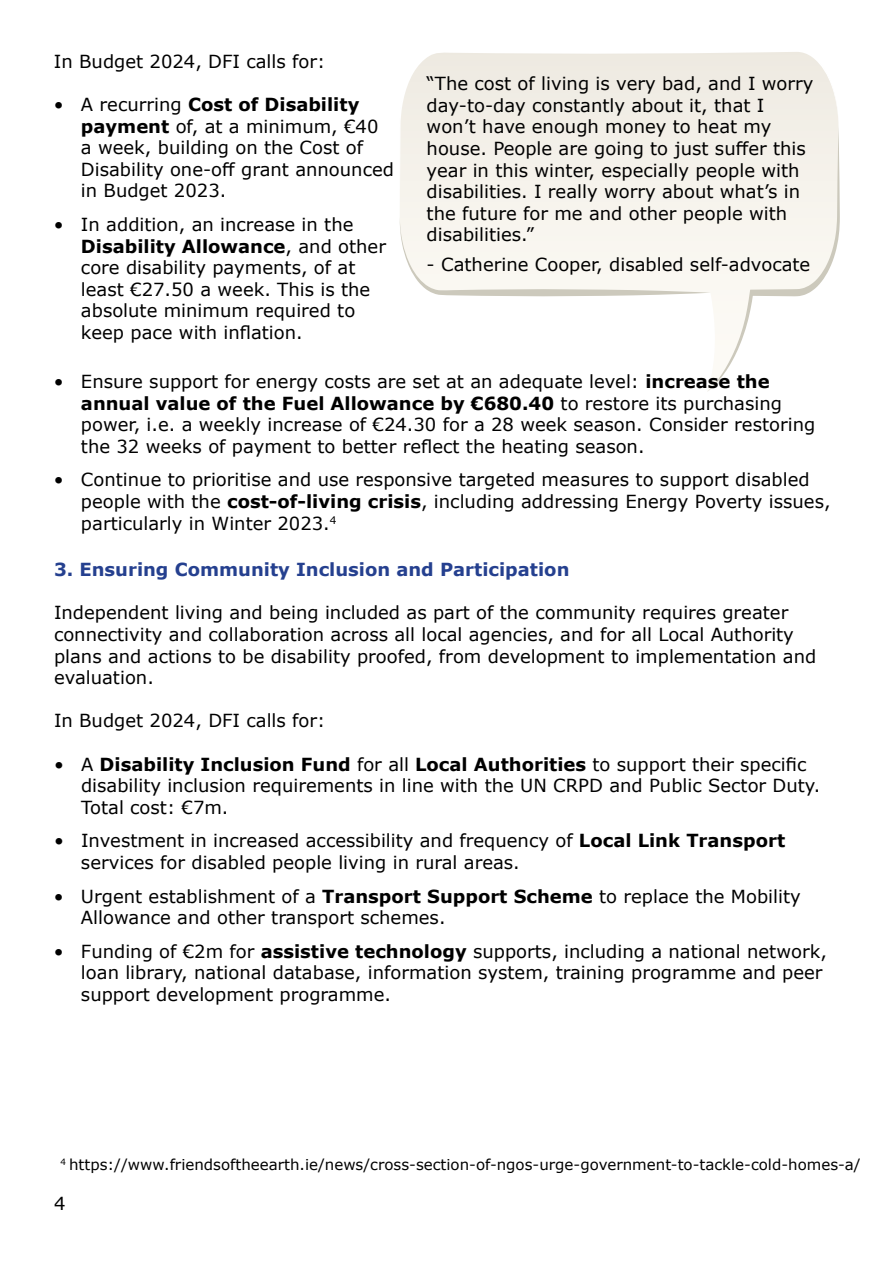
<style>
.page{position:relative;width:893px;height:1263px;background:#fff}
.page>*{position:absolute;margin:0;border:0;box-sizing:border-box;transform-origin:0 0}
.t1{font:18px/21.6px "Verdana";color:#000}
.t2{font:700 18px "Verdana";color:#25408f}
.t3{font:15px "Verdana";color:#000}
.s1{font-weight:700}
</style>
<div class="page">
<svg style="left:400px;top:126px;width:440px;height:266px"></svg>
<div style="left:400px;top:52px;width:438px;height:165px;background:#f3f0e8"></div>
<p class="t1" style="left:54px;top:50px;width:273px">In Budget 2024, DFI calls for:</p>
<p class="t1" style="left:81px;top:93px;width:314px;text-indent:-27px">• A recurring <span class="s1">Cost of Disability payment</span> of, at a minimum, €40<br>a week, building on the Cost of<br>Disability one-off grant announced in Budget 2023.</p>
<p class="t1" style="left:81px;top:213px;width:307px;text-indent:-27px">• In addition, an increase in the<br><span class="s1">Disability Allowance</span>, and other core disability payments, of at least €27.50 a week. This is the absolute minimum required to keep pace with inflation.</p>
<p class="t1" style="left:81px;top:370px;width:736px;text-indent:-27px">• Ensure support for energy costs are set at an adequate level: <span class="s1">increase the annual value of the Fuel Allowance by €680.40</span> to restore its purchasing power, i.e. a weekly increase of €24.30 for a 28 week season. Consider restoring the 32 weeks of payment to better reflect the heating season.</p>
<p class="t1" style="left:81px;top:469px;width:751px;text-indent:-27px">• Continue to prioritise and use responsive targeted measures to support disabled people with the <span class="s1">cost-of-living crisis</span>, including addressing Energy Poverty issues, particularly in Winter 2023.<sup>4</sup></p>
<p class="t1" style="left:427px;top:73px;width:388px">“The cost of living is very bad, and I worry day-to-day constantly about it, that I won’t have enough money to heat my house. People are going to just suffer this year in this winter, especially people with disabilities. I really worry about what’s in the future for me and other people with disabilities.”</p>
<p class="t1" style="left:427px;top:253px;width:385px">- Catherine Cooper, disabled self-advocate</p>
<p class="t2" style="left:54px;top:557px;width:517px">3. Ensuring Community Inclusion and Participation</p>
<p class="t1" style="left:54px;top:602px;width:764px">Independent living and being included as part of the community requires greater connectivity and collaboration across all local agencies, and for all Local Authority plans and actions to be disability proofed, from development to implementation and evaluation.</p>
<p class="t1" style="left:54px;top:710px;width:273px">In Budget 2024, DFI calls for:</p>
<p class="t1" style="left:81px;top:753px;width:741px;text-indent:-27px">• A <span class="s1">Disability Inclusion Fund</span> for all <span class="s1">Local Authorities</span> to support their specific disability inclusion requirements in line with the UN CRPD and Public Sector Duty.<br>Total cost: €7m.</p>
<p class="t1" style="left:81px;top:830px;width:706px;text-indent:-27px">• Investment in increased accessibility and frequency of <span class="s1">Local Link Transport </span>services for disabled people living in rural areas.</p>
<p class="t1" style="left:81px;top:885px;width:721px;text-indent:-27px">• Urgent establishment of a <span class="s1">Transport Support Scheme</span> to replace the Mobility<br>Allowance and other transport schemes.</p>
<p class="t1" style="left:81px;top:940px;width:747px;text-indent:-27px">• Funding of €2m for <span class="s1">assistive technology</span> supports, including a national network, loan library, national database, information system, training programme and peer support development programme.</p>
<p class="t3" style="left:60px;top:1154px;width:802px"><sup>4</sup> https://www.friendsoftheearth.ie/news/cross-section-of-ngos-urge-government-to-tackle-cold-homes-a/</p>
<p class="t1" style="left:54px;top:1192px;width:13px">4</p>
</div>
